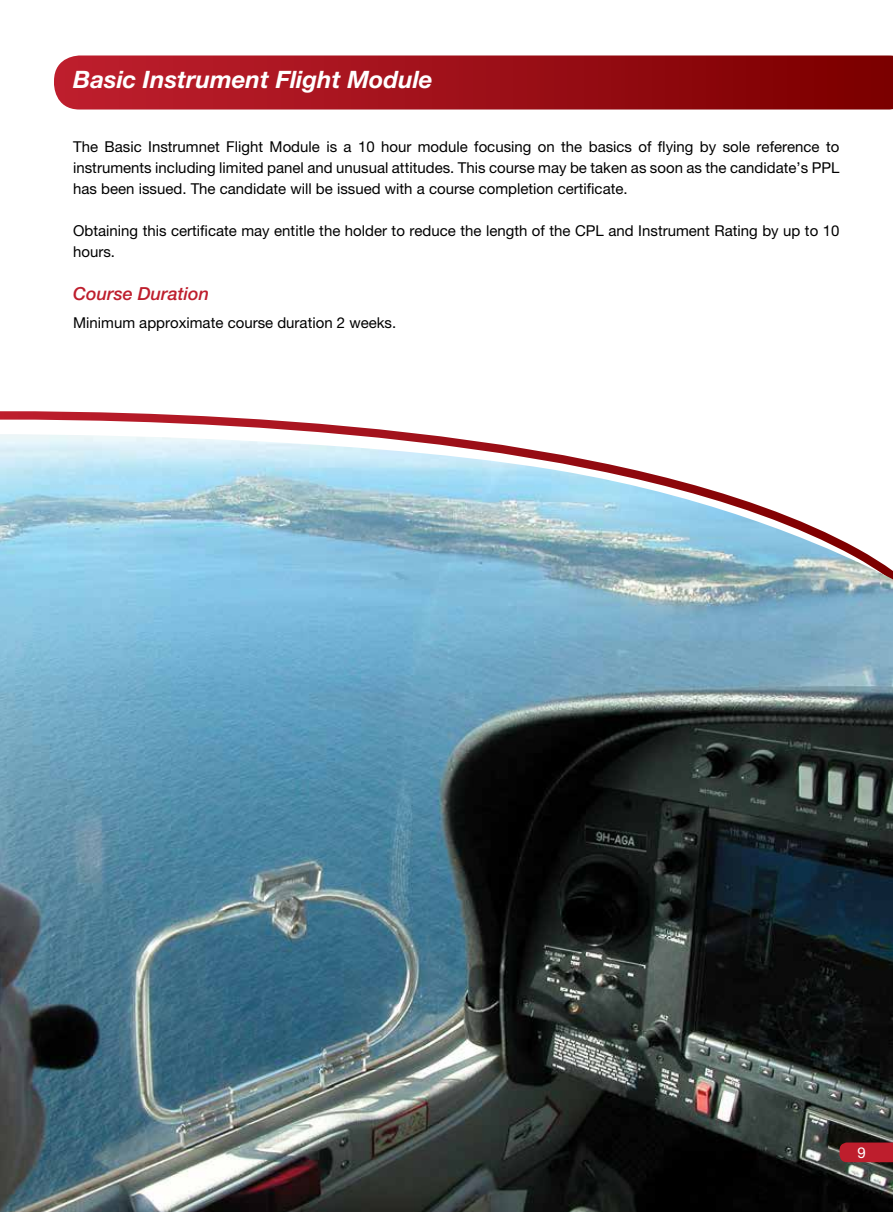
<style>
.page{position:relative;width:893px;height:1212px;background:#fff}
.page>*{position:absolute;margin:0;border:0;box-sizing:border-box;transform-origin:0 0}
.t1{font:italic 700 24px "Helvetica Neue LT Pro";color:#fff}
.t2{font:italic 500 18px "Helvetica Neue LT Pro";color:#be1e2d}
.t3{font:15px/21px "Helvetica Neue LT Pro";color:#000;text-align:justify}
.t4{font:15px "Helvetica Neue LT Pro";color:#fff}
</style>
<div class="page">
<svg style="left:54px;top:55px;width:839px;height:55px;background:#9f141c"></svg>
<svg style="left:0;top:411px;width:420px;height:23px"></svg>
<img style="left:0;top:434px;width:893px;height:778px">
<svg style="left:839px;top:1142px;width:54px;height:20px"></svg>
<h1 class="t1" style="left:73px;top:65px;width:361px">Basic Instrument Flight Module</h1>
<p class="t3" style="left:73px;top:136px;width:768px">The Basic Instrumnet Flight Module is a 10 hour module focusing on the basics of flying by sole reference to instruments including limited panel and unusual attitudes. This course may be taken as soon as the candidate’s PPL has been issued. The candidate will be issued with a course completion certificate.</p>
<p class="t3" style="left:73px;top:220px;width:768px">Obtaining this certificate may entitle the holder to reduce the length of the CPL and Instrument Rating by up to 10 hours.</p>
<p class="t2" style="left:73px;top:283px;width:138px">Course Duration</p>
<p class="t3" style="left:73px;top:312px;width:322px">Minimum approximate course duration 2 weeks.</p>
<p class="t4" style="left:857px;top:1143px;width:10px">9</p>
</div>
